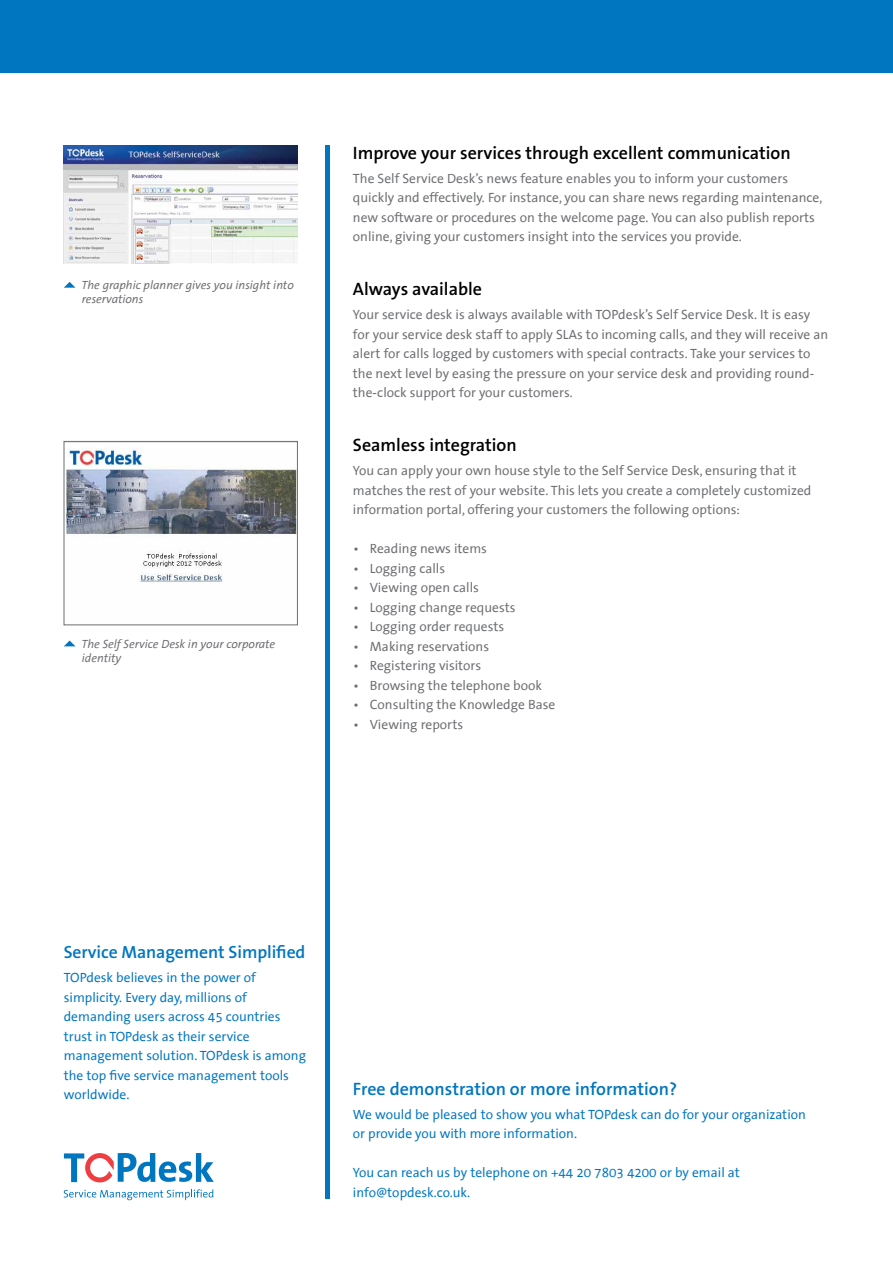
<style>
.page{position:relative;width:893px;height:1263px;background:#fff}
.page>*{position:absolute;margin:0;border:0;box-sizing:border-box;transform-origin:0 0}
.t1{font:600 18px "The Sans B6";color:#000}
.t2{font:600 18px "The Sans B6";color:#0076c0}
.t3{font:600 17.7px "The Sans B6";letter-spacing:-.005em;color:#0076c0}
.t4{font:13.5px/19.5px "The Sans Correspondence";color:#6d6e71}
.t5{font:13.5px/19.5px "The Sans Correspondence";color:#0076c0}
.t6{font:italic 12px/14.4px "The Sans Correspondence";color:#6d6e71}
</style>
<div class="page">
<div style="left:0;top:0;width:893px;height:72px;background:#0076c0"></div>
<svg style="left:64px;top:1153px;width:150px;height:29px"></svg>
<svg style="left:64px;top:1189px;width:149px;height:11px"></svg>
<div style="left:325px;top:146px;width:5px;height:1053px;background:#0076c0"></div>
<svg style="left:64px;top:282px;width:11px;height:6px"></svg>
<img style="left:66px;top:448px;width:230px;height:134px">
<div style="left:64px;top:441px;width:234px;height:184px;border:1px solid #6d6e71"></div>
<svg style="left:64px;top:640px;width:11px;height:6px"></svg>
<img style="left:64px;top:146px;width:234px;height:118px">
<p class="t6" style="left:81px;top:278px;width:214px">The graphic planner gives you insight into reservations</p>
<p class="t6" style="left:81px;top:637px;width:195px">The Self Service Desk in your corporate identity</p>
<h1 class="t1" style="left:353px;top:143px;width:439px">Improve your services through excellent communication</h1>
<p class="t4" style="left:353px;top:169px;width:471px">The Self Service Desk’s news feature enables you to inform your customers quickly and effectively. For instance, you can share news regarding maintenance, new software or procedures on the welcome page. You can also publish reports online, giving your customers insight into the services you provide.</p>
<h1 class="t1" style="left:353px;top:279px;width:131px">Always available</h1>
<p class="t4" style="left:353px;top:305px;width:477px">Your service desk is always available with TOPdesk’s Self Service Desk. It is easy for your service desk staff to apply SLAs to incoming calls, and they will receive an alert for calls logged by customers with special contracts. Take your services to the next level by easing the pressure on your service desk and providing round&shy;the-clock support for your customers.</p>
<h1 class="t1" style="left:353px;top:435px;width:165px">Seamless integration</h1>
<p class="t4" style="left:353px;top:461px;width:460px">You can apply your own house style to the Self Service Desk, ensuring that it matches the rest of your website. This lets you create a completely customized information portal, offering your customers the following options:</p>
<p class="t4" style="left:353px;top:539px;width:136px">• Reading news items</p>
<p class="t4" style="left:353px;top:559px;width:94px">• Logging calls</p>
<p class="t4" style="left:353px;top:578px;width:128px">• Viewing open calls</p>
<p class="t4" style="left:353px;top:598px;width:164px">• Logging change requests</p>
<p class="t4" style="left:353px;top:617px;width:153px">• Logging order requests</p>
<p class="t4" style="left:353px;top:637px;width:138px">• Making reservations</p>
<p class="t4" style="left:353px;top:656px;width:130px">• Registering visitors</p>
<p class="t4" style="left:353px;top:676px;width:191px">• Browsing the telephone book</p>
<p class="t4" style="left:353px;top:695px;width:204px">• Consulting the Knowledge Base</p>
<p class="t4" style="left:353px;top:715px;width:112px">• Viewing reports</p>
<h2 class="t3" style="left:64px;top:943px;width:243px">Service Management Simplified</h2>
<p class="t5" style="left:64px;top:968px;width:244px">TOPdesk believes in the power of simplicity. Every day, millions of demanding users across 45 countries trust in TOPdesk as their service management solution. TOPdesk is among the top five service management tools worldwide.</p>
<h1 class="t2" style="left:353px;top:1079px;width:326px">Free demonstration or more information?</h1>
<p class="t5" style="left:353px;top:1105px;width:454px">We would be pleased to show you what TOPdesk can do for your organization or provide you with more information.</p>
<p class="t5" style="left:353px;top:1163px;width:388px">You can reach us by telephone on +44 20 7803 4200 or by email at info@topdesk.co.uk.</p>
</div>
